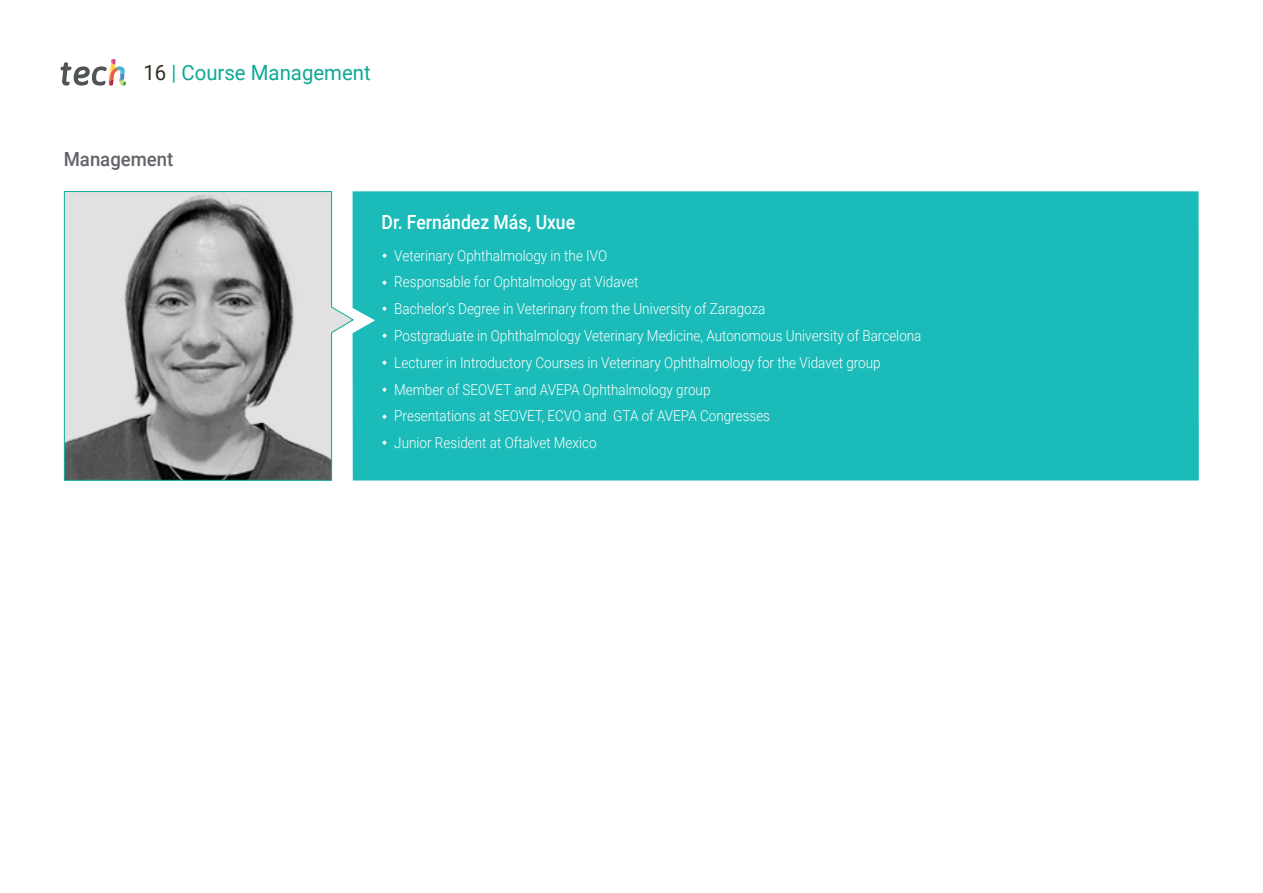
<style>
.page{position:relative;width:1263px;height:893px;background:#fff}
.page>*{position:absolute;margin:0;border:0;box-sizing:border-box;transform-origin:0 0}
.t1{font:21px "Roboto";color:#0ea996}
.t2{font:500 19.5px "Roboto";color:#fff;scale:.9 1}
.t3{font:500 19.5px "Roboto";color:#61646a;scale:.95 1}
.t4{font:300 15px/26.7px "Roboto";color:#fff;scale:.9 1}
.s1{color:#312e20}
</style>
<div class="page">
<svg style="left:61px;top:59px;width:65px;height:27px"></svg>
<div style="left:354px;top:191px;width:845px;height:289px;background:#1abbb8"></div>
<svg style="left:64px;top:191px;width:290px;height:290px;background:#abaeae"></svg>
<svg style="left:382px;top:253px;width:5px;height:5px"></svg>
<svg style="left:382px;top:280px;width:5px;height:5px"></svg>
<svg style="left:382px;top:307px;width:5px;height:5px"></svg>
<svg style="left:382px;top:333px;width:5px;height:5px"></svg>
<svg style="left:382px;top:360px;width:5px;height:5px"></svg>
<svg style="left:382px;top:387px;width:5px;height:5px"></svg>
<svg style="left:382px;top:414px;width:5px;height:5px"></svg>
<svg style="left:382px;top:440px;width:5px;height:5px"></svg>
<h1 class="t1" style="left:144px;top:57px;width:229px"><span class="s1">16</span> | Course Management</h1>
<h2 class="t3" style="left:64px;top:145px;width:117px">Management</h2>
<h2 class="t2" style="left:382px;top:208px;width:217px">Dr. Fernández Más, Uxue</h2>
<p class="t4" style="left:394px;top:241px;width:587px">Veterinary Ophthalmology in the IVO<br>Responsable for Ophtalmology at Vidavet<br>Bachelor’s Degree in Veterinary from the University of Zaragoza<br>Postgraduate in Ophthalmology Veterinary Medicine, Autonomous University of Barcelona Lecturer in Introductory Courses in Veterinary Ophthalmology for the Vidavet group Member of SEOVET and AVEPA Ophthalmology group<br>Presentations at SEOVET, ECVO and GTA of AVEPA Congresses<br>Junior Resident at Oftalvet Mexico</p>
</div>
